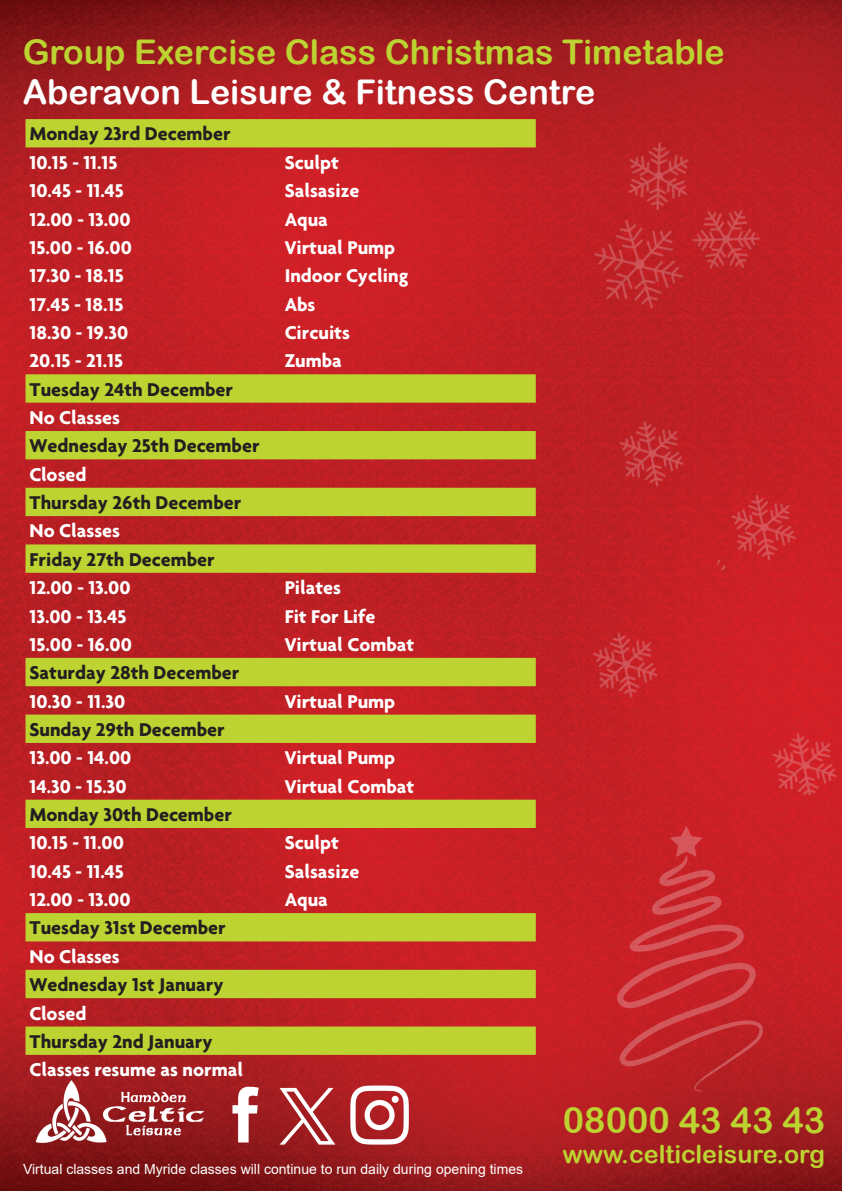
<style>
.page{position:relative;width:842px;height:1191px;background:#fff}
.page>*{position:absolute;margin:0;border:0;box-sizing:border-box;transform-origin:0 0}
.t1{font:36px "Arial Rounded MT Bold";color:#bcd331}
.t2{font:34px "Arial Rounded MT Bold";color:#bcd331}
.t3{font:34px "Arial Rounded MT Bold";color:#fff}
.t4{font:25px "Arial Rounded MT Bold";color:#bcd331}
.t5{font:700 20px "Agenda";color:#fff}
.t6{font:700 20px "Agenda";color:#231f20}
.t7{font:14px "Arial";color:#fff}
</style>
<div class="page">
<img style="left:0;top:0;width:842px;height:1191px">
<img style="left:549px;top:130px;width:222px;height:223px">
<img style="left:579px;top:632px;width:79px;height:66px">
<img style="left:765px;top:732px;width:72px;height:63px">
<img style="left:717px;top:494px;width:79px;height:77px">
<img style="left:605px;top:421px;width:79px;height:66px">
<img style="left:609px;top:824px;width:159px;height:269px">
<img style="left:33px;top:1077px;width:173px;height:68px">
<svg style="left:232px;top:1086px;width:27px;height:56px"></svg>
<img style="left:349px;top:1081px;width:63px;height:67px">
<svg style="left:280px;top:1088px;width:55px;height:56px"></svg>
<svg style="left:26px;top:119px;width:510px;height:935px;background:#bf5b28"></svg>
<p class="t2" style="left:23px;top:32px;width:703px">Group Exercise Class Christmas Timetable</p>
<p class="t3" style="left:23px;top:72px;width:574px">Aberavon Leisure &amp; Fitness Centre</p>
<p class="t6" style="left:30px;top:122px;width:203px">Monday 23rd December</p>
<p class="t5" style="left:30px;top:150px;width:89px">10.15 - 11.15</p>
<p class="t5" style="left:285px;top:150px;width:56px">Sculpt</p>
<p class="t5" style="left:30px;top:178px;width:96px">10.45 - 11.45</p>
<p class="t5" style="left:285px;top:178px;width:76px">Salsasize</p>
<p class="t5" style="left:30px;top:207px;width:103px">12.00 - 13.00</p>
<p class="t5" style="left:285px;top:207px;width:45px">Aqua</p>
<p class="t5" style="left:30px;top:235px;width:104px">15.00 - 16.00</p>
<p class="t5" style="left:285px;top:235px;width:112px">Virtual Pump</p>
<p class="t5" style="left:30px;top:263px;width:96px">17.30 - 18.15</p>
<p class="t5" style="left:285px;top:263px;width:125px">Indoor Cycling</p>
<p class="t5" style="left:30px;top:292px;width:95px">17.45 - 18.15</p>
<p class="t5" style="left:285px;top:292px;width:32px">Abs</p>
<p class="t5" style="left:30px;top:320px;width:100px">18.30 - 19.30</p>
<p class="t5" style="left:285px;top:320px;width:67px">Circuits</p>
<p class="t5" style="left:30px;top:348px;width:95px">20.15 - 21.15</p>
<p class="t5" style="left:285px;top:348px;width:59px">Zumba</p>
<p class="t6" style="left:30px;top:377px;width:205px">Tuesday 24th December</p>
<p class="t5" style="left:30px;top:405px;width:92px">No Classes</p>
<p class="t6" style="left:30px;top:434px;width:232px">Wednesday 25th December</p>
<p class="t5" style="left:30px;top:462px;width:58px">Closed</p>
<p class="t6" style="left:30px;top:490px;width:213px">Thursday 26th December</p>
<p class="t5" style="left:30px;top:519px;width:92px">No Classes</p>
<p class="t6" style="left:30px;top:547px;width:187px">Friday 27th December</p>
<p class="t5" style="left:30px;top:575px;width:103px">12.00 - 13.00</p>
<p class="t5" style="left:285px;top:575px;width:58px">Pilates</p>
<p class="t5" style="left:30px;top:604px;width:99px">13.00 - 13.45</p>
<p class="t5" style="left:285px;top:604px;width:92px">Fit For Life</p>
<p class="t5" style="left:30px;top:632px;width:104px">15.00 - 16.00</p>
<p class="t5" style="left:285px;top:632px;width:131px">Virtual Combat</p>
<p class="t6" style="left:30px;top:660px;width:211px">Saturday 28th December</p>
<p class="t5" style="left:30px;top:689px;width:97px">10.30 - 11.30</p>
<p class="t5" style="left:285px;top:689px;width:112px">Virtual Pump</p>
<p class="t6" style="left:30px;top:717px;width:197px">Sunday 29th December</p>
<p class="t5" style="left:30px;top:745px;width:103px">13.00 - 14.00</p>
<p class="t5" style="left:285px;top:745px;width:112px">Virtual Pump</p>
<p class="t5" style="left:30px;top:774px;width:99px">14.30 - 15.30</p>
<p class="t5" style="left:285px;top:774px;width:131px">Virtual Combat</p>
<p class="t6" style="left:30px;top:802px;width:204px">Monday 30th December</p>
<p class="t5" style="left:30px;top:830px;width:96px">10.15 - 11.00</p>
<p class="t5" style="left:285px;top:830px;width:56px">Sculpt</p>
<p class="t5" style="left:30px;top:859px;width:96px">10.45 - 11.45</p>
<p class="t5" style="left:285px;top:859px;width:76px">Salsasize</p>
<p class="t5" style="left:30px;top:887px;width:103px">12.00 - 13.00</p>
<p class="t5" style="left:285px;top:887px;width:45px">Aqua</p>
<p class="t6" style="left:30px;top:915px;width:198px">Tuesday 31st December</p>
<p class="t5" style="left:30px;top:944px;width:92px">No Classes</p>
<p class="t6" style="left:30px;top:972px;width:195px">Wednesday 1st January</p>
<p class="t5" style="left:30px;top:1000px;width:58px">Closed</p>
<p class="t6" style="left:30px;top:1029px;width:185px">Thursday 2nd January</p>
<p class="t5" style="left:30px;top:1057px;width:215px">Classes resume as normal</p>
<p class="t7" style="left:23px;top:1159px;width:502px">Virtual classes and Myride classes will continue to run daily during opening times</p>
<p class="t1" style="left:563px;top:1098px;width:264px">08000 43 43 43</p>
<p class="t4" style="left:562px;top:1139px;width:264px">www.celticleisure.org</p>
</div>
